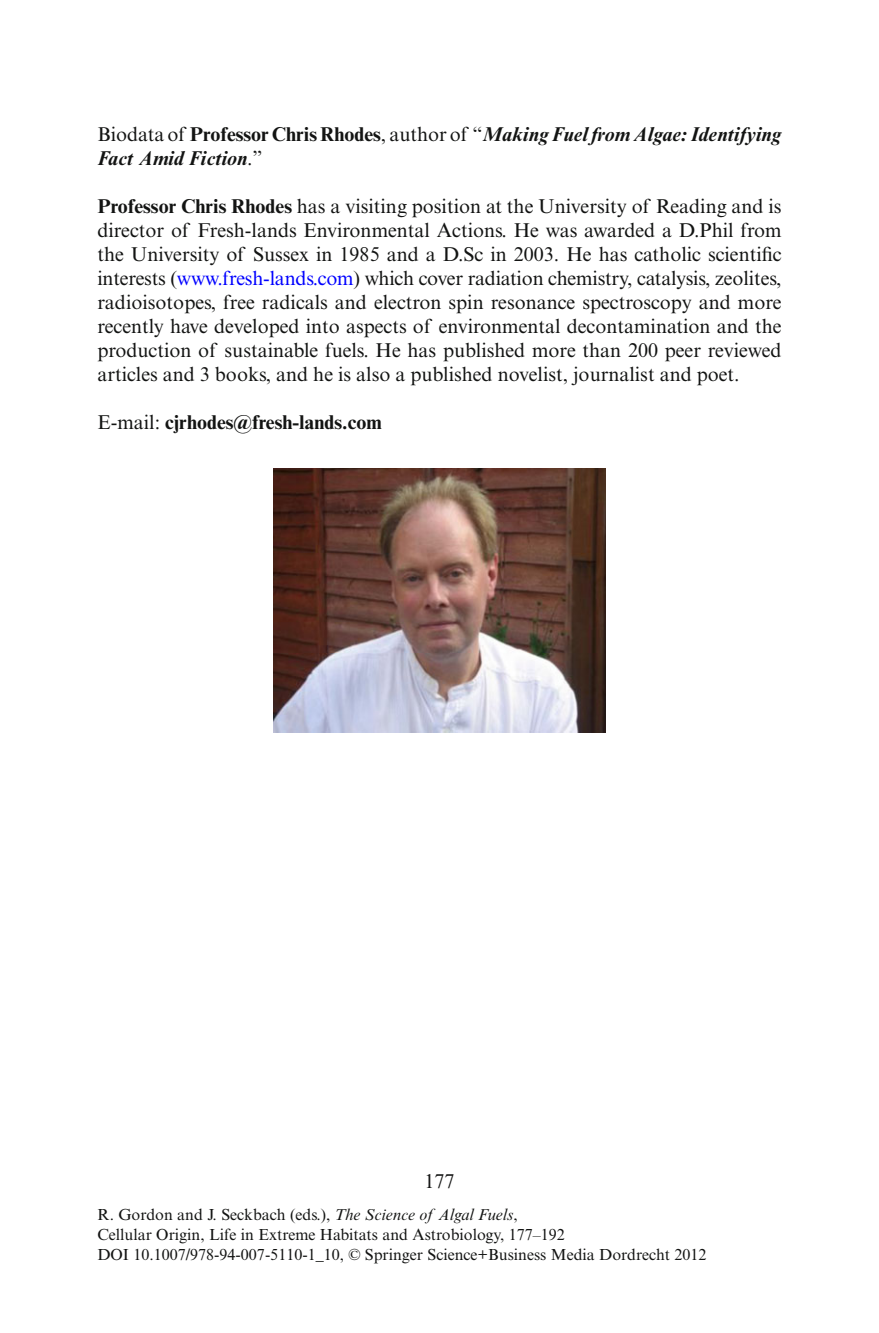
<style>
.page{position:relative;width:879px;height:1333px;background:#fff}
.page>*{position:absolute;margin:0;border:0;box-sizing:border-box;transform-origin:0 0}
.t1{font:20px/24px "Times NRMT";color:#131413;text-align:justify}
.t2{font:italic 700 20px/24px "Times NRMT";color:#131413}
.t3{font:700 20px "Times NRMT";color:#131413}
.t4{font:16px/20px "Times NRMT";color:#131413}
.s1{font-weight:400;font-style:normal}
.s2{font-style:normal}
.s3{font-weight:700}
.s4{color:#00f}
.s5{font-weight:400}
.s6{font-style:italic}
</style>
<div class="page">
<img style="left:274px;top:468px;width:331px;height:264px">
<p class="t2" style="left:97px;top:123px;width:686px"><span class="s1">Biodata of</span> <span class="s2">Professor Chris Rhodes</span> <span class="s1">, author of “</span> Making Fuel from Algae: Identifying<br>Fact Amid Fiction <span class="s1">.”</span></p>
<p class="t1" style="left:97px;top:195px;width:686px"><span class="s3">Professor Chris Rhodes</span> has a visiting position at the University of Reading and is director of Fresh-lands Environmental Actions. He was awarded a D.Phil from the University of Sussex in 1985 and a D.Sc in 2003. He has catholic scienti fi c interests (<span class="s4">www.fresh-lands.com</span>) which cover radiation chemistry, catalysis, zeolites, radioisotopes, free radicals and electron spin resonance spectroscopy and more recently have developed into aspects of environmental decontamination and the production of sustainable fuels. He has published more than 200 peer reviewed articles and 3 books, and he is also a published novelist, journalist and poet.</p>
<p class="t3" style="left:97px;top:414px;width:286px"><span class="s5">E-mail:</span> cjrhodes@fresh-lands.com</p>
<p class="t1" style="left:424px;top:1170px;width:31px">177</p>
<p class="t4" style="left:97px;top:1205px;width:611px">R. Gordon and J. Seckbach (eds.), <span class="s6">The Science of Algal Fuels</span>,<br>Cellular Origin, Life in Extreme Habitats and Astrobiology, 177–192<br>DOI 10.1007/978-94-007-5110-1_10, © Springer Science+Business Media Dordrecht 2012</p>
</div>
